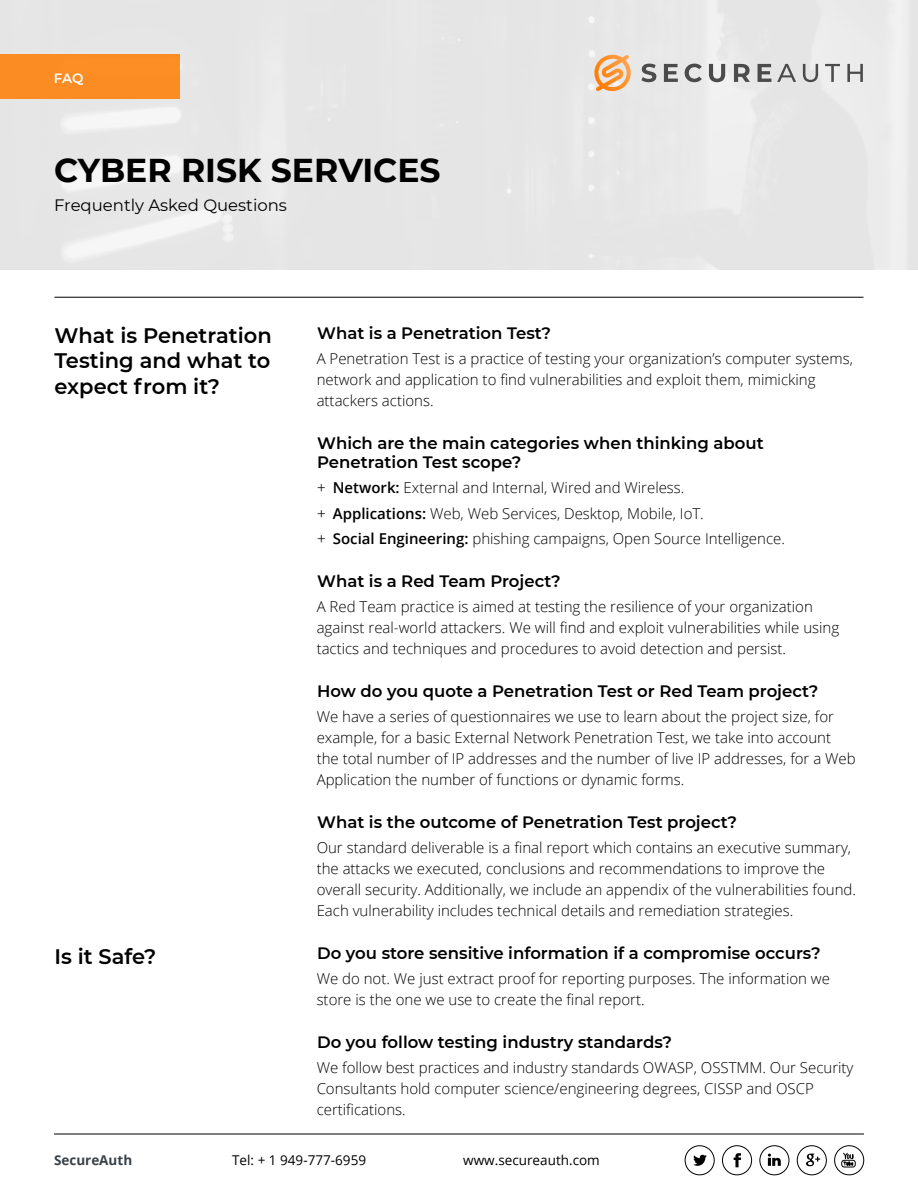
<style>
.page{position:relative;width:918px;height:1188px;background:#fff}
.page>*{position:absolute;margin:0;border:0;box-sizing:border-box;transform-origin:0 0}
.t1{font:700 33px "Montserrat";color:#000}
.t2{font:600 21px/25.2px "Montserrat";color:#000;text-align:justify}
.t3{font:600 16.5px/19.5px "Montserrat";color:#000}
.t4{font:16.5px "Montserrat";color:#000}
.t5{font:300 15px/21px "Open Sans";color:#000}
.t6{font:13.5px "Open Sans";color:#000}
.t7{font:700 13.5px "Open Sans";color:#394148}
.t8{font:600 13.5px "Montserrat";color:#fff}
.s1{font-family:"Gotham"}
.s2{font-weight:600}
</style>
<div class="page">
<div style="left:685px;top:1146px;width:29px;height:29px;border:1px solid #000;border-radius:50%"></div>
<svg style="left:693px;top:1155px;width:14px;height:11px"></svg>
<div style="left:722px;top:1146px;width:30px;height:29px;border:1px solid #000;border-radius:50%"></div>
<svg style="left:734px;top:1153px;width:7px;height:14px"></svg>
<div style="left:797px;top:1146px;width:30px;height:29px;border:1px solid #000;border-radius:50%"></div>
<svg style="left:806px;top:1154px;width:14px;height:12px"></svg>
<div style="left:834px;top:1146px;width:30px;height:29px;border:1px solid #000;border-radius:50%"></div>
<div style="left:841px;top:1160px;width:15px;height:7px;border:1px solid #000;border-radius:2px"></div>
<svg style="left:843px;top:1152px;width:11px;height:14px"></svg>
<div style="left:760px;top:1145px;width:29px;height:30px;border:1px solid #000;border-radius:50%"></div>
<svg style="left:768px;top:1154px;width:13px;height:12px"></svg>
<hr style="left:54px;top:1134px;width:810px;height:1px;background:#000">
<div style="left:0;top:0;width:918px;height:272px;background:#e6e6e6"></div>
<hr style="left:54px;top:297px;width:810px;height:1px;background:#000">
<div style="left:0;top:54px;width:180px;height:45px;background:#fb8b23"></div>
<svg style="left:641px;top:64px;width:15px;height:18px"></svg>
<svg style="left:664px;top:64px;width:14px;height:18px"></svg>
<svg style="left:685px;top:64px;width:17px;height:18px"></svg>
<svg style="left:709px;top:64px;width:16px;height:18px"></svg>
<svg style="left:734px;top:64px;width:16px;height:18px"></svg>
<svg style="left:758px;top:64px;width:13px;height:18px"></svg>
<svg style="left:777px;top:64px;width:19px;height:18px"></svg>
<svg style="left:803px;top:64px;width:15px;height:18px"></svg>
<svg style="left:825px;top:64px;width:15px;height:18px"></svg>
<svg style="left:847px;top:64px;width:16px;height:18px"></svg>
<svg style="left:593px;top:55px;width:38px;height:36px"></svg>
<p class="t8" style="left:54px;top:69px;width:31px">FAQ</p>
<h1 class="t1" style="left:54px;top:146px;width:388px">CYBER RISK SERVICES</h1>
<p class="t4" style="left:54px;top:194px;width:235px">Frequently Asked Questions</p>
<h2 class="t2" style="left:54px;top:322px;width:219px">What is Penetration Testing and what to expect from it?</h2>
<h2 class="t2" style="left:54px;top:943px;width:103px">Is it Safe?</h2>
<p class="t3" style="left:317px;top:323px;width:236px">What is a Penetration Test?</p>
<p class="t5" style="left:317px;top:348px;width:538px">A Penetration Test is a practice of testing your organization’s computer systems, network and application to find vulnerabilities and exploit them, mimicking attackers actions.</p>
<p class="t3" style="left:317px;top:433px;width:448px">Which are the main categories when thinking about<br>Penetration Test scope?</p>
<p class="t5" style="left:317px;top:475px;width:470px;line-height:25.5px"><span class="s1">+</span> <span class="s2">Network:</span> External and Internal, Wired and Wireless.<br><span class="s1">+</span> <span class="s2">Applications:</span> Web, Web Services, Desktop, Mobile, IoT.<br><span class="s1">+</span> <span class="s2">Social Engineering:</span> phishing campaigns, Open Source Intelligence.</p>
<p class="t3" style="left:317px;top:571px;width:245px">What is a Red Team Project?</p>
<p class="t5" style="left:317px;top:596px;width:524px">A Red Team practice is aimed at testing the resilience of your organization against real-world attackers. We will find and exploit vulnerabilities while using tactics and techniques and procedures to avoid detection and persist.</p>
<p class="t3" style="left:317px;top:681px;width:503px">How do you quote a Penetration Test or Red Team project?</p>
<p class="t5" style="left:317px;top:706px;width:541px">We have a series of questionnaires we use to learn about the project size, for example, for a basic External Network Penetration Test, we take into account the total number of IP addresses and the number of live IP addresses, for a Web Application the number of functions or dynamic forms.</p>
<p class="t3" style="left:317px;top:812px;width:421px">What is the outcome of Penetration Test project?</p>
<p class="t5" style="left:317px;top:837px;width:541px">Our standard deliverable is a final report which contains an executive summary, the attacks we executed, conclusions and recommendations to improve the overall security. Additionally, we include an appendix of the vulnerabilities found.<br>Each vulnerability includes technical details and remediation strategies.</p>
<p class="t3" style="left:317px;top:943px;width:505px">Do you store sensitive information if a compromise occurs?</p>
<p class="t5" style="left:317px;top:968px;width:515px">We do not. We just extract proof for reporting purposes. The information we store is the one we use to create the final report.</p>
<p class="t3" style="left:317px;top:1032px;width:357px">Do you follow testing industry standards?</p>
<p class="t5" style="left:317px;top:1057px;width:538px">We follow best practices and industry standards OWASP, OSSTMM. Our Security<br>Consultants hold computer science/engineering degrees, CISSP and OSCP certifications.</p>
<p class="t7" style="left:54px;top:1151px;width:80px">SecureAuth</p>
<p class="t6" style="left:232px;top:1151px;width:135px">Tel: + 1 949-777-6959</p>
<p class="t6" style="left:463px;top:1151px;width:138px">www.secureauth.com</p>
</div>
